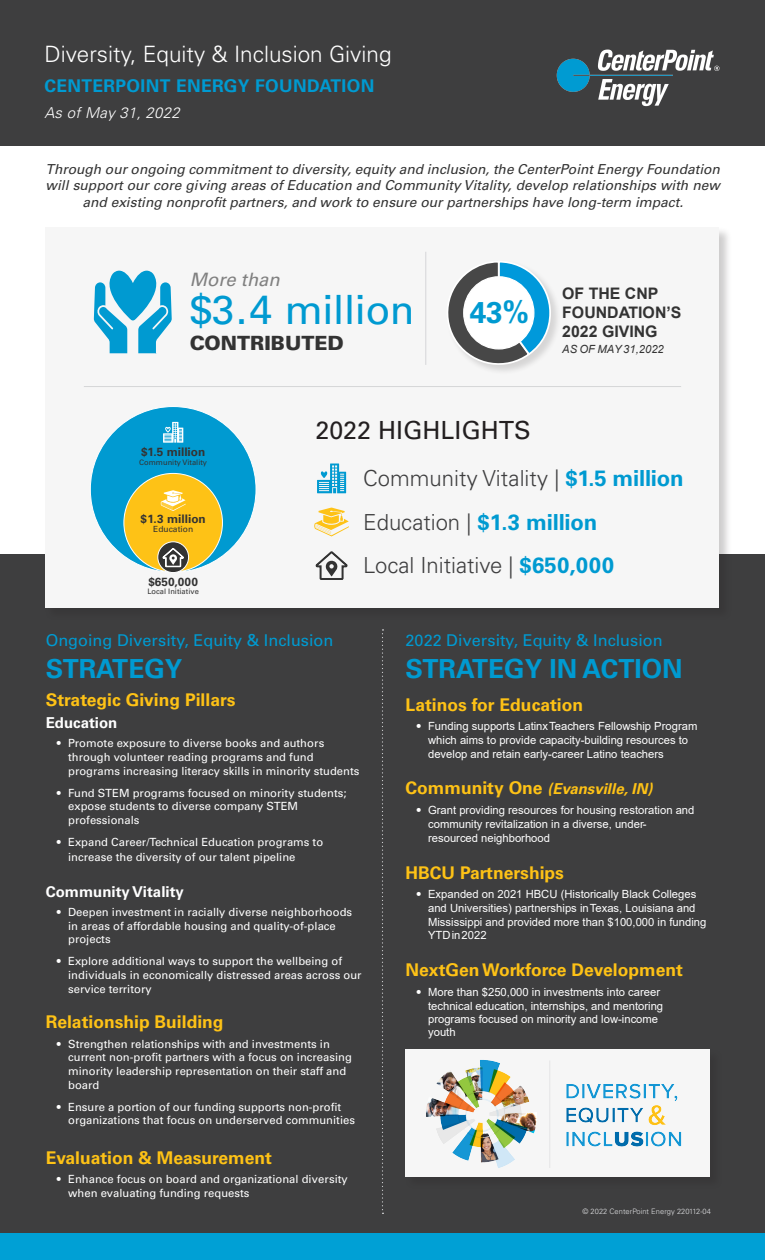
<style>
.page{position:relative;width:765px;height:1260px;background:#fff}
.page>*{position:absolute;margin:0;border:0;box-sizing:border-box;transform-origin:0 0}
.t1{font:40.38px "Univers LT Std";letter-spacing:-.01em;color:#009ad1}
.t2{font:700 30px "Univers LT Std";color:#009ad1}
.t3{font:700 26.25px "Univers LT Std";color:#009ad1}
.t4{font:25px "Univers LT Std";color:#231f20}
.t5{font:300 22.5px "Univers LT Std";color:#fff}
.t6{font:300 22.12px/43.8px "Univers LT Std";color:#3e3e3f}
.t7{font:900 19.62px "Univers LT Std";color:#333}
.t8{font:italic 18.5px "Univers LT Std";color:#808080}
.t9{font:700 17.5px "Univers LT Std";color:#fec216}
.t10{font:700 17.5px "Univers LT Std";letter-spacing:.02em;color:#009ad1}
.t11{font:16.25px "Univers LT Std";color:#009ad1}
.t12{font:700 15.88px/19.1px "Arial";color:#333}
.t13{font:italic 700 15px "Univers LT Std";color:#fec216}
.t14{font:700 15px "Univers LT Std";color:#fff}
.t15{font:italic 300 15px "Univers LT Std";letter-spacing:.02em;color:#fff}
.t16{font:italic 13.75px/16.5px "Univers LT Std";color:#333;text-align:center}
.t17{font:700 11.75px "Univers LT Std";color:#333}
.t18{font:11.25px/13.8px "Univers LT Std";color:#fff}
.t19{font:11.25px/13.6px "Arial";color:#fff}
.t20{font:italic 11.25px "Arial";color:#333}
.t21{font:8.5px "Univers LT Std";color:#333}
.t22{font:7.5px "Univers LT Std";color:#333}
.Body{font:300 7.5px "Univers LT Std";letter-spacing:.005em;color:#e1e2e4}
.s1{font-weight:700;color:#009ad1}
.s2{font-family:"Univers LT Std"}
.s3{font-style:normal;font-size:17.5px}
</style>
<div class="page">
<div style="left:0;top:554px;width:765px;height:706px;background:#3e3e3f"></div>
<div style="left:44px;top:226px;width:688px;height:395px;background:#231f20;opacity:.22"></div>
<div style="left:46px;top:228px;width:673px;height:380px;background:#f6f6f6"></div>
<div style="left:0;top:0;width:765px;height:146px;background:#3e3e3f"></div>
<svg style="left:94px;top:271px;width:78px;height:82px"></svg>
<img style="left:556px;top:49px;width:164px;height:58px">
<svg style="left:314px;top:507px;width:35px;height:29px"></svg>
<svg style="left:317px;top:463px;width:29px;height:30px"></svg>
<hr style="left:84px;top:386px;width:597px;height:1px;background:#d5d6d8">
<hr style="left:425px;top:252px;width:1px;height:113px;background:#d5d6d8">
<div style="left:404px;top:1048px;width:319px;height:142px;background:#231f20;opacity:.22"></div>
<div style="left:406px;top:1050px;width:304px;height:127px;background:#f6f6f6"></div>
<img style="left:426px;top:1060px;width:256px;height:108px">
<div style="left:0;top:1233px;width:765px;height:27px;background:#00a0d5"></div>
<div style="left:446px;top:260px;width:115px;height:115px;background:#231f20;opacity:.15"></div>
<svg style="left:446px;top:260px;width:106px;height:111px"></svg>
<div style="left:464px;top:277px;width:70px;height:72px;background:#fff;border-radius:50%"></div>
<div style="left:463px;top:276px;width:71px;height:74px;border:1px solid #fff;border-radius:50%"></div>
<svg style="left:382px;top:629px;width:1px;height:585px"></svg>
<svg style="left:315px;top:551px;width:33px;height:29px"></svg>
<div style="left:90px;top:407px;width:166px;height:165px;background:#009ad1;border-radius:50%"></div>
<div style="left:124px;top:473px;width:98px;height:99px;background:#fec216;border-radius:50%"></div>
<svg style="left:160px;top:490px;width:26px;height:21px"></svg>
<svg style="left:163px;top:422px;width:20px;height:21px"></svg>
<svg style="left:158px;top:542px;width:31px;height:31px"></svg>
<div style="left:158px;top:542px;width:31px;height:31px;border:1px solid #fff;border-radius:50%"></div>
<svg style="left:162px;top:547px;width:22px;height:21px"></svg>
<p class="t5" style="left:44px;top:40px;width:349px">Diversity, Equity &amp; Inclusion Giving</p>
<p class="t10" style="left:44px;top:75px;width:331px">CENTERPOINT ENERGY FOUNDATION</p>
<p class="t15" style="left:44px;top:104px;width:137px">As of May 31, 2022</p>
<p class="t16" style="left:46px;top:161px;width:676px">Through our ongoing commitment to diversity, equity and inclusion, the CenterPoint Energy Foundation will support our core giving areas of Education and Community Vitality, develop relationships with new and existing nonprofit partners, and work to ensure our partnerships have long-term impact.</p>
<p class="t8" style="left:190px;top:269px;width:92px">More than</p>
<p class="t1" style="left:190px;top:286px;width:226px">$3.4 million</p>
<p class="t7" style="left:190px;top:331px;width:156px">CONTRIBUTED</p>
<p class="t2" style="left:470px;top:295px;width:61px">43%</p>
<p class="t12" style="left:562px;top:284px;width:121px">OF THE CNP<br>FOUNDATION’S<br>2022 GIVING</p>
<p class="t20" style="left:562px;top:342px;width:103px">AS OF MAY 31,2022</p>
<p class="t17" style="left:141px;top:445px;width:66px">$1.5 million</p>
<p class="t22" style="left:139px;top:458px;width:69px">Community Vitality</p>
<p class="t17" style="left:141px;top:512px;width:67px">$1.3 million</p>
<p class="t21" style="left:153px;top:524px;width:42px">Education</p>
<p class="t17" style="left:148px;top:575px;width:51px">$650,000</p>
<p class="t22" style="left:147px;top:587px;width:53px">Local Initiative</p>
<p class="t4" style="left:315px;top:415px;width:217px">2022 HIGHLIGHTS</p>
<p class="t6" style="left:363px;top:456px;width:322px">Community Vitality | <span class="s1">$1.5 million<br></span>Education | <span class="s1">$1.3 million</span></p>
<p class="t6" style="left:363px;top:544px;width:252px">Local Initiative | <span class="s1">$650,000</span></p>
<p class="t11" style="left:46px;top:630px;width:289px">Ongoing Diversity, Equity &amp; Inclusion</p>
<p class="t3" style="left:46px;top:653px;width:138px">STRATEGY</p>
<p class="t9" style="left:46px;top:689px;width:191px">Strategic Giving Pillars</p>
<p class="t14" style="left:46px;top:714px;width:73px">Education</p>
<p class="t18" style="left:68px;top:737px;width:293px;text-indent:-11px">• Promote exposure to diverse books and authors through volunteer reading programs and fund programs increasing literacy skills in minority students</p>
<p class="t18" style="left:68px;top:786px;width:280px;text-indent:-11px">• Fund STEM programs focused on minority students; expose students to diverse company STEM professionals</p>
<p class="t18" style="left:68px;top:834px;width:257px;line-height:15px;text-indent:-11px">• Expand Career/Technical Education programs to increase the diversity of our talent pipeline</p>
<p class="t14" style="left:46px;top:882px;width:140px">Community Vitality</p>
<p class="t18" style="left:68px;top:905px;width:286px;text-indent:-11px">• Deepen investment in racially diverse neighborhoods in areas of affordable housing and quality-of-place projects</p>
<p class="t18" style="left:68px;top:954px;width:295px;text-indent:-11px">• Explore additional ways to support the wellbeing of individuals in economically distressed areas across our service territory</p>
<p class="t9" style="left:46px;top:1012px;width:179px">Relationship Building</p>
<p class="t18" style="left:68px;top:1037px;width:285px;text-indent:-11px">• Strengthen relationships with and investments in current non-profit partners with a focus on increasing minority leadership representation on their staff and board</p>
<p class="t18" style="left:68px;top:1100px;width:288px;text-indent:-11px">• Ensure a portion of our funding supports non-profit organizations that focus on underserved communities</p>
<p class="t9" style="left:46px;top:1148px;width:228px">Evaluation &amp; Measurement</p>
<p class="t18" style="left:68px;top:1173px;width:281px;text-indent:-11px">• Enhance focus on board and organizational diversity when evaluating funding requests</p>
<p class="t11" style="left:406px;top:630px;width:259px">2022 Diversity, Equity &amp; Inclusion</p>
<p class="t3" style="left:406px;top:653px;width:278px">STRATEGY IN ACTION</p>
<p class="t9" style="left:406px;top:694px;width:179px">Latinos for Education</p>
<p class="t19" style="left:428px;top:720px;width:271px;text-indent:-11px"><span class="s2">•</span> Funding supports Latinx Teachers Fellowship Program which aims to provide capacity-building resources to develop and retain early-career Latino teachers</p>
<p class="t13" style="left:406px;top:780px;width:248px"><span class="s3">Community One</span> (Evansville, IN)</p>
<p class="t19" style="left:428px;top:803px;width:268px;text-indent:-11px"><span class="s2">•</span> Grant providing resources for housing restoration and community revitalization in a diverse, under&shy;resourced neighborhood</p>
<p class="t9" style="left:406px;top:862px;width:160px">HBCU Partnerships</p>
<p class="t19" style="left:428px;top:888px;width:280px;text-indent:-11px"><span class="s2">•</span> Expanded on 2021 HBCU (Historically Black Colleges and Universities) partnerships in Texas, Louisiana and Mississippi and provided more than $100,000 in funding YTD in 2022</p>
<p class="t9" style="left:406px;top:960px;width:279px">NextGen Workforce Development</p>
<p class="t19" style="left:428px;top:985px;width:237px;text-indent:-11px"><span class="s2">•</span> More than $250,000 in investments into career technical education, internships, and mentoring programs focused on minority and low-income youth</p>
<p class="Body" style="left:582px;top:1207px;width:130px">© 2022 CenterPoint Energy 220112-04</p>
</div>
